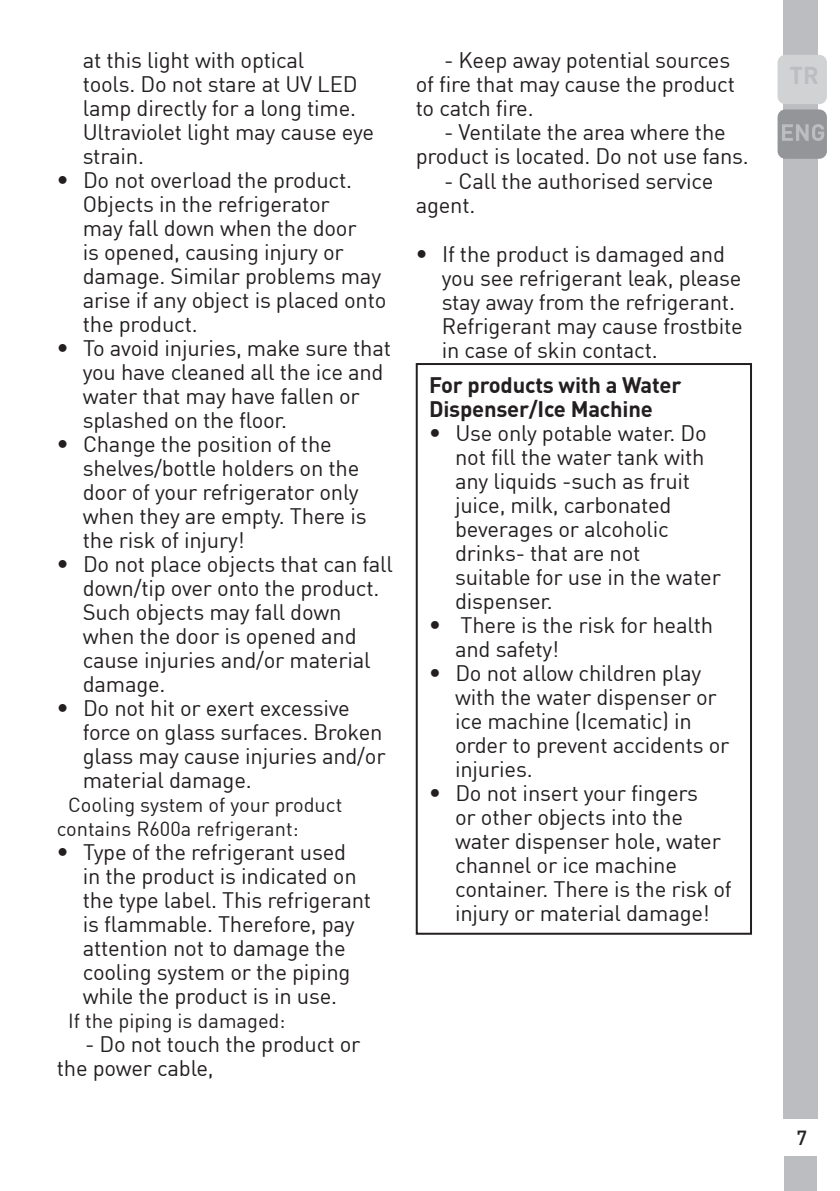
<style>
.page{position:relative;width:840px;height:1191px;background:#fff}
.page>*{position:absolute;margin:0;border:0;box-sizing:border-box;transform-origin:0 0}
.t1{font:700 24px "Grundig DIN";color:#bcbdc0}
.t2{font:22px/24px "Grundig DIN";letter-spacing:-.01em;color:#231f20}
.t3{font:700 22px/24px "Grundig DIN";letter-spacing:-.01em;color:#231f20}
.t4{font:20px/24px "Grundig DIN";color:#231f20}
.t5{font:20px "Grundig DIN Medium";color:#231f20}
.s1{font-weight:700;font-size:24px}
</style>
<div class="page">
<div style="left:782px;top:0;width:34px;height:1119px;background:#bcbdc0"></div>
<div style="left:783px;top:1157px;width:32px;height:34px;background:#bcbdc0"></div>
<div style="left:777px;top:109px;width:49px;height:50px;background:#939598;border-radius:8px"></div>
<svg style="left:782px;top:124px;width:41px;height:17px"></svg>
<div style="left:777px;top:55px;width:49px;height:49px;background:#d1d2d4;border-radius:8px"></div>
<div style="left:415px;top:363px;width:336px;height:571px;border:2px solid #231f20"></div>
<p class="t2" style="left:83px;top:50px;width:292px">at this light with optical<br>tools. Do not stare at UV LED lamp directly for a long time.<br>Ultraviolet light may cause eye strain.</p>
<p class="t2" style="left:83px;top:170px;width:305px;text-indent:-26px"><span class="s1">•</span> Do not overload the product.<br>Objects in the refrigerator<br>may fall down when the door<br>is opened, causing injury or damage. Similar problems may arise if any object is placed onto the product.</p>
<p class="t2" style="left:83px;top:338px;width:310px;text-indent:-26px"><span class="s1">•</span> To avoid injuries, make sure that you have cleaned all the ice and water that may have fallen or splashed on the floor.</p>
<p class="t2" style="left:83px;top:434px;width:285px;text-indent:-26px"><span class="s1">•</span> Change the position of the shelves/bottle holders on the door of your refrigerator only when they are empty. There is the risk of injury!</p>
<p class="t2" style="left:83px;top:554px;width:311px;text-indent:-26px"><span class="s1">•</span> Do not place objects that can fall down/tip over onto the product.<br>Such objects may fall down when the door is opened and cause injuries and/or material damage.</p>
<p class="t2" style="left:83px;top:698px;width:304px;text-indent:-26px"><span class="s1">•</span> Do not hit or exert excessive force on glass surfaces. Broken glass may cause injuries and/or material damage.</p>
<p class="t4" style="left:57px;top:795px;width:287px;text-indent:11px">Cooling system of your product contains R600a refrigerant:</p>
<p class="t2" style="left:83px;top:842px;width:290px;text-indent:-26px"><span class="s1">•</span> Type of the refrigerant used<br>in the product is indicated on the type label. This refrigerant is flammable. Therefore, pay attention not to damage the cooling system or the piping while the product is in use.</p>
<p class="t4" style="left:68px;top:1011px;width:219px">If the piping is damaged:</p>
<p class="t2" style="left:57px;top:1034px;width:305px;text-indent:28px">- Do not touch the product or the power cable,</p>
<p class="t2" style="left:415px;top:50px;width:321px;text-indent:28px">- Keep away potential sources of fire that may cause the product to catch fire.</p>
<p class="t2" style="left:415px;top:123px;width:334px;text-align:center">- Ventilate the area where the product is located. Do not use fans.</p>
<p class="t2" style="left:415px;top:171px;width:299px;text-indent:28px">- Call the authorised service agent.</p>
<p class="t2" style="left:441px;top:244px;width:302px;text-indent:-26px"><span class="s1">•</span> If the product is damaged and you see refrigerant leak, please stay away from the refrigerant.<br>Refrigerant may cause frostbite in case of skin contact.</p>
<p class="t3" style="left:429px;top:375px;width:254px">For products with a Water<br>Dispenser/Ice Machine</p>
<p class="t2" style="left:455px;top:423px;width:267px;text-indent:-26px"><span class="s1">•</span> Use only potable water. Do not fill the water tank with any liquids -such as fruit juice, milk, carbonated beverages or alcoholic drinks- that are not suitable for use in the water dispenser.</p>
<p class="t2" style="left:455px;top:615px;width:259px;text-indent:-26px"><span class="s1">•</span> There is the risk for health and safety!</p>
<p class="t2" style="left:455px;top:663px;width:276px;text-indent:-26px"><span class="s1">•</span> Do not allow children play with the water dispenser or ice machine (Icematic) in order to prevent accidents or injuries.</p>
<p class="t2" style="left:455px;top:783px;width:278px;text-indent:-26px"><span class="s1">•</span> Do not insert your fingers<br>or other objects into the water dispenser hole, water channel or ice machine container. There is the risk of injury or material damage!</p>
<p class="t1" style="left:789px;top:66px;width:31px">TR</p>
<p class="t5" style="left:796px;top:1129px;width:12px">7</p>
</div>
